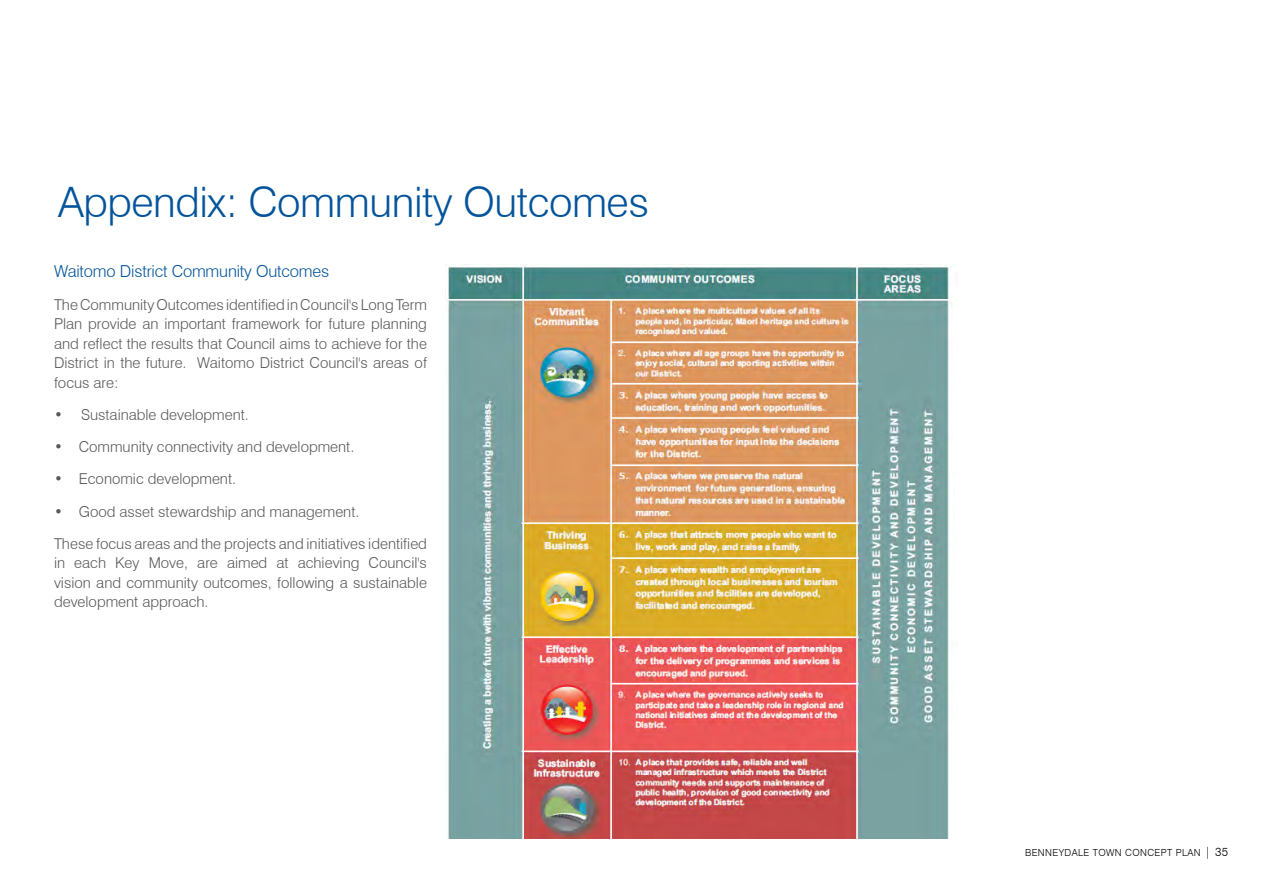
<style>
.page{position:relative;width:1263px;height:893px;background:#fff}
.page>*{position:absolute;margin:0;border:0;box-sizing:border-box;transform-origin:0 0}
.t1{font:300 42px "Swiss 721 BT";letter-spacing:-.01em;color:#03549b}
.t2{font:300 16.5px "Swiss 721 BT";letter-spacing:-.01em;color:#03549b}
.t3{font:300 15px/19.5px "Swiss 721 BT";color:#58595b;text-align:justify}
.t4{font:300 9.75px "Swiss 721 BT";letter-spacing:.04em;color:#000}
.s1{font-size:12px}
</style>
<div class="page">
<img style="left:445px;top:265px;width:507px;height:574px">
<h1 class="t1" style="left:58px;top:177px;width:593px">Appendix: Community Outcomes</h1>
<p class="t2" style="left:54px;top:261px;width:277px">Waitomo District Community Outcomes</p>
<p class="t3" style="left:54px;top:294px;width:374px">The Community Outcomes identified in Council's Long Term Plan provide an important framework for future planning and reflect the results that Council aims to achieve for the District in the future. Waitomo District Council's areas of focus are:</p>
<p class="t3" style="left:54px;top:405px;width:196px">• Sustainable development.</p>
<p class="t3" style="left:54px;top:437px;width:302px">• Community connectivity and development.</p>
<p class="t3" style="left:54px;top:469px;width:184px">• Economic development.</p>
<p class="t3" style="left:54px;top:495px;width:374px;line-height:32.2px">• Good asset stewardship and management.<br>These focus areas and the projects and initiatives identified</p>
<p class="t3" style="left:54px;top:553px;width:374px">in each Key Move, are aimed at achieving Council's vision and community outcomes, following a sustainable development approach.</p>
<p class="t4" style="left:1025px;top:847px;width:205px">BENNEYDALE TOWN CONCEPT PLAN <span class="s1">| 35</span></p>
</div>
